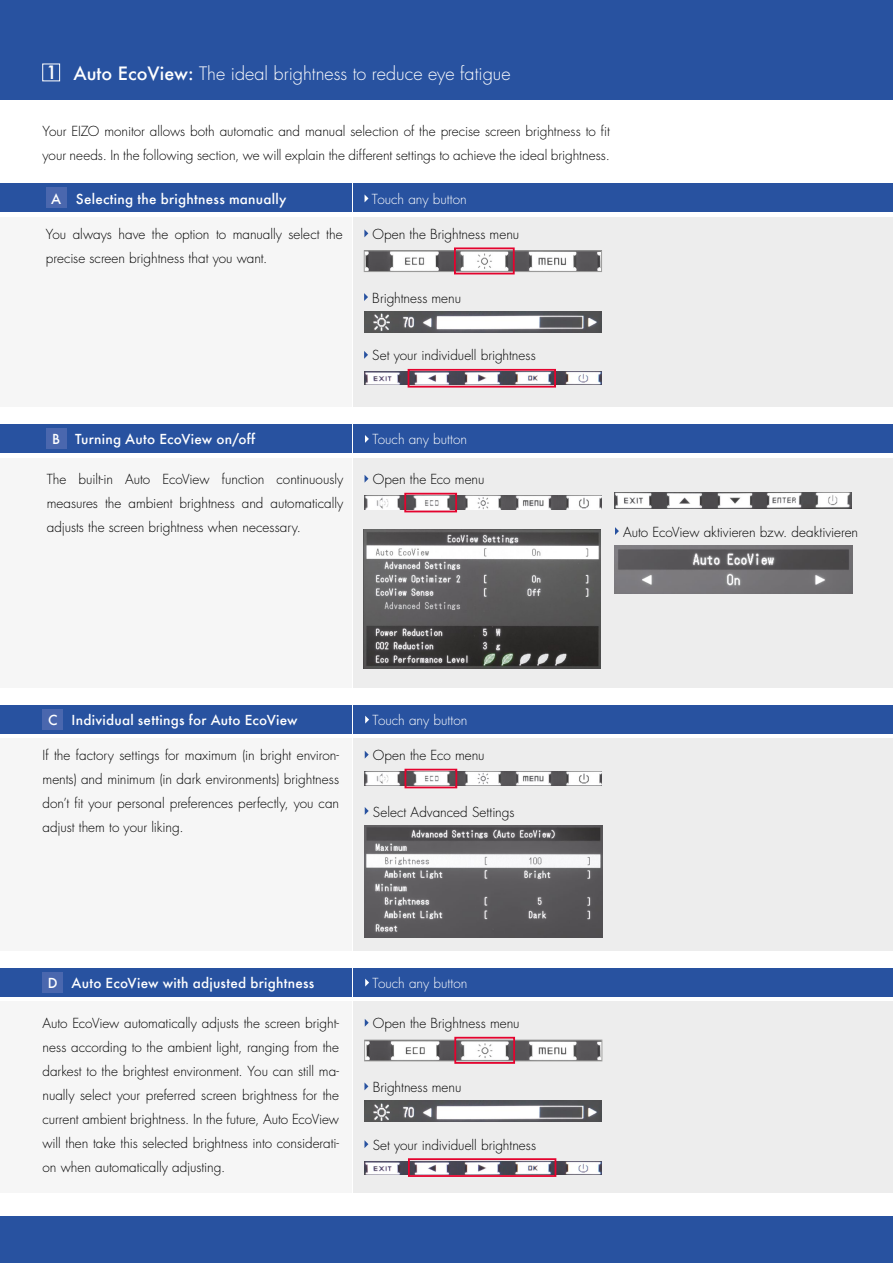
<style>
.page{position:relative;width:893px;height:1263px;background:#fff}
.page>*{position:absolute;margin:0;border:0;box-sizing:border-box;transform-origin:0 0}
.t1{font:300 18px "Futura Std";color:#fff}
.t2{font:300 13.5px/24px "Futura Std";color:#000;text-align:justify}
.t3{font:500 13.5px "Futura";letter-spacing:.02em;color:#fff}
.t4{font:300 13.5px "Futura Std";color:#fff}
.s1{font-family:"Futura";font-weight:500}
</style>
<div class="page">
<div style="left:0;top:1216px;width:893px;height:47px;background:#2852a0"></div>
<div style="left:0;top:0;width:893px;height:100px;background:#2852a0"></div>
<div style="left:354px;top:183px;width:539px;height:29px;background:#2852a0"></div>
<div style="left:354px;top:217px;width:539px;height:190px;background:#ededed"></div>
<div style="left:0;top:217px;width:352px;height:190px;background:#f6f6f6"></div>
<div style="left:0;top:183px;width:352px;height:29px;background:#2852a0"></div>
<div style="left:46px;top:188px;width:21px;height:20px;background:#4a67ae"></div>
<svg style="left:365px;top:195px;width:3px;height:7px"></svg>
<img style="left:366px;top:253px;width:234px;height:17px">
<div style="left:364px;top:251px;width:238px;height:21px;border:1px solid #9d9d9c"></div>
<div style="left:454px;top:247px;width:61px;height:27px;border:2px solid #e4032e"></div>
<svg style="left:364px;top:229px;width:4px;height:8px"></svg>
<img style="left:364px;top:311px;width:237px;height:21px">
<svg style="left:364px;top:293px;width:4px;height:8px"></svg>
<img style="left:364px;top:372px;width:237px;height:13px">
<div style="left:408px;top:369px;width:148px;height:19px;border:2px solid #e4032e"></div>
<svg style="left:364px;top:351px;width:4px;height:8px"></svg>
<div style="left:354px;top:424px;width:539px;height:29px;background:#2852a0"></div>
<div style="left:354px;top:458px;width:539px;height:230px;background:#ededed"></div>
<div style="left:0;top:458px;width:352px;height:230px;background:#f6f6f6"></div>
<div style="left:0;top:424px;width:352px;height:29px;background:#2852a0"></div>
<div style="left:46px;top:428px;width:21px;height:21px;background:#4a67ae"></div>
<svg style="left:365px;top:435px;width:4px;height:8px"></svg>
<img style="left:365px;top:495px;width:236px;height:15px">
<div style="left:404px;top:493px;width:53px;height:19px;border:2px solid #e4032e"></div>
<svg style="left:365px;top:475px;width:3px;height:7px"></svg>
<img style="left:364px;top:529px;width:237px;height:139px">
<img style="left:614px;top:493px;width:237px;height:15px">
<img style="left:614px;top:545px;width:238px;height:48px">
<svg style="left:615px;top:527px;width:4px;height:8px"></svg>
<div style="left:354px;top:705px;width:539px;height:29px;background:#2852a0"></div>
<div style="left:354px;top:738px;width:539px;height:213px;background:#ededed"></div>
<div style="left:0;top:738px;width:352px;height:213px;background:#f6f6f6"></div>
<div style="left:0;top:705px;width:352px;height:29px;background:#2852a0"></div>
<div style="left:43px;top:709px;width:20px;height:20px;background:#4a67ae"></div>
<svg style="left:365px;top:716px;width:4px;height:7px"></svg>
<img style="left:365px;top:771px;width:237px;height:15px">
<div style="left:405px;top:769px;width:52px;height:19px;border:2px solid #e4032e"></div>
<svg style="left:365px;top:751px;width:4px;height:7px"></svg>
<img style="left:365px;top:825px;width:237px;height:112px">
<svg style="left:365px;top:807px;width:4px;height:8px"></svg>
<div style="left:354px;top:968px;width:539px;height:29px;background:#2852a0"></div>
<div style="left:354px;top:1002px;width:539px;height:191px;background:#ededed"></div>
<div style="left:0;top:1002px;width:352px;height:191px;background:#f6f6f6"></div>
<div style="left:0;top:968px;width:352px;height:29px;background:#2852a0"></div>
<div style="left:43px;top:972px;width:20px;height:21px;background:#4a67ae"></div>
<svg style="left:365px;top:979px;width:4px;height:7px"></svg>
<img style="left:366px;top:1042px;width:234px;height:17px">
<div style="left:364px;top:1040px;width:238px;height:21px;border:1px solid #9d9d9c"></div>
<div style="left:454px;top:1037px;width:61px;height:27px;border:2px solid #e4032e"></div>
<svg style="left:365px;top:1019px;width:4px;height:8px"></svg>
<img style="left:365px;top:1100px;width:237px;height:21px">
<svg style="left:364px;top:1082px;width:4px;height:8px"></svg>
<img style="left:365px;top:1161px;width:236px;height:13px">
<div style="left:408px;top:1158px;width:148px;height:19px;border:2px solid #e4032e"></div>
<svg style="left:364px;top:1140px;width:4px;height:8px"></svg>
<h1 class="t1" style="left:46px;top:62px;width:466px"><span class="s1">1 Auto EcoView:</span> The ideal brightness to reduce eye fatigue</h1>
<p class="t2" style="left:43px;top:120px;width:569px">Your EIZO monitor allows both automatic and manual selection of the precise screen brightness to fit your needs. In the following section, we will explain the different settings to achieve the ideal brightness.</p>
<p class="t3" style="left:51px;top:189px;width:237px">A Selecting the brightness manually</p>
<p class="t4" style="left:372px;top:191px;width:96px">Touch any button</p>
<p class="t2" style="left:373px;top:222px;width:148px">Open the Brightness menu</p>
<p class="t2" style="left:46px;top:222px;width:298px">You always have the option to manually select the precise screen brightness that you want.</p>
<p class="t2" style="left:372px;top:286px;width:90px">Brightness menu</p>
<p class="t2" style="left:372px;top:344px;width:165px">Set your individuell brightness</p>
<p class="t3" style="left:52px;top:430px;width:205px">B Turning Auto EcoView on/off</p>
<p class="t4" style="left:372px;top:431px;width:96px">Touch any button</p>
<p class="t2" style="left:373px;top:468px;width:113px">Open the Eco menu</p>
<p class="t2" style="left:47px;top:468px;width:298px">The built-in Auto EcoView function continuously measures the ambient brightness and automatically adjusts the screen brightness when necessary.</p>
<p class="t2" style="left:623px;top:520px;width:236px">Auto EcoView aktivieren bzw. deaktivieren</p>
<p class="t3" style="left:72px;top:710px;width:228px">Individual settings for Auto EcoView</p>
<p class="t2" style="left:43px;top:744px;width:298px">If the factory settings for maximum (in bright environ&shy;ments) and minimum (in dark environments) brightness don’t fit your personal preferences perfectly, you can adjust them to your liking.</p>
<p class="t3" style="left:48px;top:710px;width:11px">C</p>
<p class="t4" style="left:373px;top:712px;width:96px">Touch any button</p>
<p class="t2" style="left:373px;top:744px;width:113px">Open the Eco menu</p>
<p class="t2" style="left:373px;top:800px;width:143px">Select Advanced Settings</p>
<p class="t3" style="left:72px;top:974px;width:244px">Auto EcoView with adjusted brightness</p>
<p class="t2" style="left:43px;top:1012px;width:298px">Auto EcoView automatically adjusts the screen bright&shy;ness according to the ambient light, ranging from the darkest to the brightest environment. You can still ma&shy;nually select your preferred screen brightness for the current ambient brightness. In the future, Auto EcoView will then take this selected brightness into considerati&shy;on when automatically adjusting.</p>
<p class="t3" style="left:48px;top:974px;width:11px">D</p>
<p class="t4" style="left:373px;top:975px;width:96px">Touch any button</p>
<p class="t2" style="left:373px;top:1012px;width:148px">Open the Brightness menu</p>
<p class="t2" style="left:373px;top:1075px;width:90px">Brightness menu</p>
<p class="t2" style="left:373px;top:1133px;width:165px">Set your individuell brightness</p>
</div>
